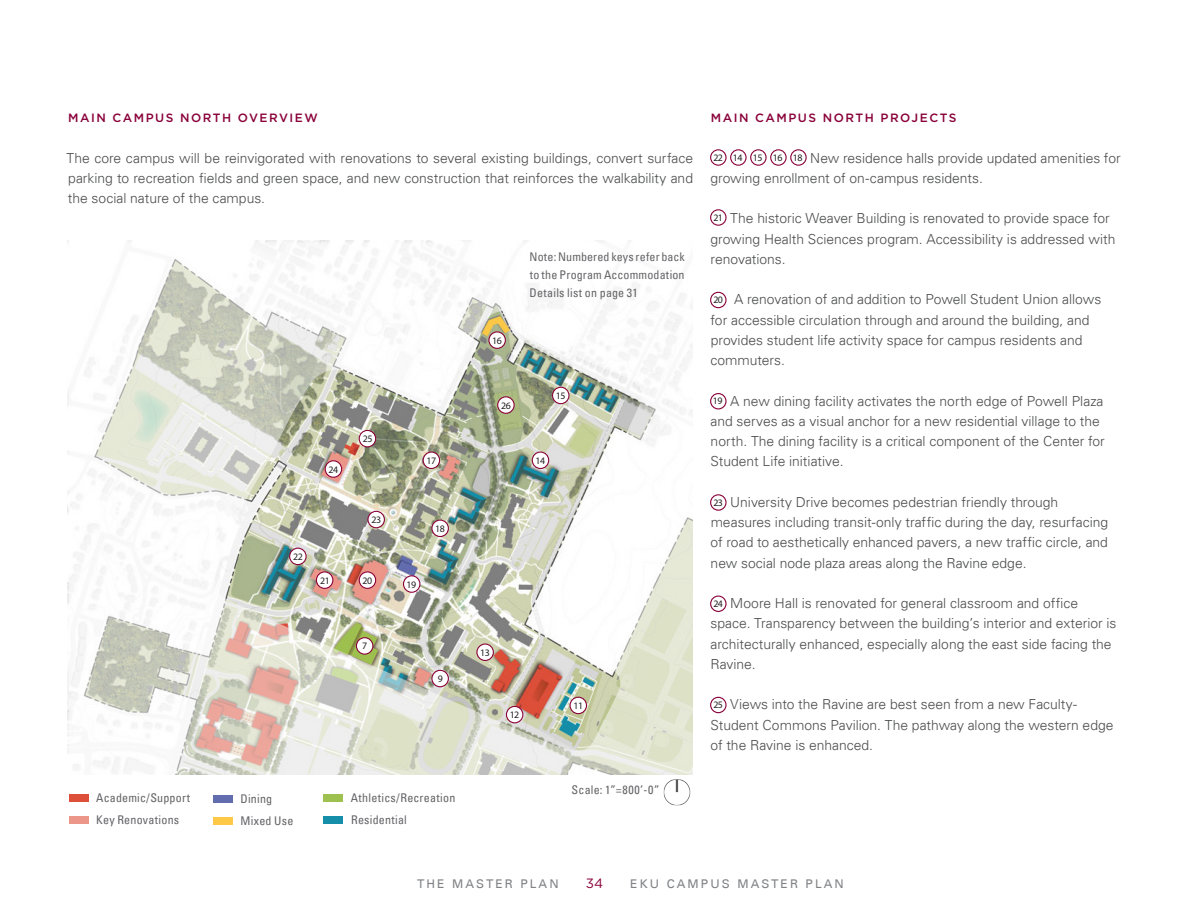
<style>
.page{position:relative;width:1188px;height:918px;background:#fff}
.page>*{position:absolute;margin:0;border:0;box-sizing:border-box;transform-origin:0 0}
.Body{font:300 13.8px/20.2px "Univers LT";color:#4b4c4d}
.t1{font:13.5px "Gotham";color:#890039}
.Legend_Key{font:condensed 12px/18px "Univers LT";letter-spacing:.02em;color:#636366;text-align:justify}
.Text_Headers{font:500 12px "Gotham";letter-spacing:.125em;color:#890039}
.t2{font:12px "Univers LT";letter-spacing:.175em;color:#808285}
.t3{font:9.9px "Myriad Pro";letter-spacing:-.05em;color:#231f20}
</style>
<div class="page">
<div style="left:710px;top:149px;width:17px;height:17px;border:1px solid #890039;border-radius:50%"></div>
<div style="left:730px;top:149px;width:17px;height:17px;border:1px solid #890039;border-radius:50%"></div>
<div style="left:750px;top:149px;width:17px;height:17px;border:1px solid #890039;border-radius:50%"></div>
<div style="left:770px;top:149px;width:17px;height:17px;border:1px solid #890039;border-radius:50%"></div>
<div style="left:790px;top:149px;width:17px;height:17px;border:1px solid #890039;border-radius:50%"></div>
<div style="left:710px;top:209px;width:17px;height:17px;border:1px solid #890039;border-radius:50%"></div>
<div style="left:710px;top:292px;width:17px;height:16px;border:1px solid #890039;border-radius:50%"></div>
<div style="left:710px;top:393px;width:17px;height:16px;border:1px solid #890039;border-radius:50%"></div>
<div style="left:710px;top:494px;width:17px;height:17px;border:1px solid #890039;border-radius:50%"></div>
<div style="left:710px;top:596px;width:17px;height:16px;border:1px solid #890039;border-radius:50%"></div>
<div style="left:710px;top:697px;width:17px;height:16px;border:1px solid #890039;border-radius:50%"></div>
<svg style="left:69px;top:242px;width:624px;height:533px"></svg>
<img style="left:664px;top:779px;width:27px;height:26px">
<div style="left:69px;top:794px;width:20px;height:8px;background:#dd4f39"></div>
<div style="left:69px;top:816px;width:20px;height:8px;background:#ec9689"></div>
<div style="left:214px;top:795px;width:19px;height:8px;background:#626daf"></div>
<div style="left:214px;top:817px;width:19px;height:8px;background:#ffc847"></div>
<div style="left:324px;top:794px;width:19px;height:8px;background:#9ec04f"></div>
<div style="left:324px;top:816px;width:19px;height:8px;background:#158ea9"></div>
<p class="Text_Headers" style="left:68px;top:110px;width:251px">MAIN CAMPUS NORTH OVERVIEW</p>
<p class="Body" style="left:66px;top:148px;width:628px;text-align:justify">The core campus will be reinvigorated with renovations to several existing buildings, convert surface parking to recreation fields and green space, and new construction that reinforces the walkability and the social nature of the campus.</p>
<p class="Legend_Key" style="left:96px;top:789px;width:95px">Academic/Support</p>
<p class="Legend_Key" style="left:96px;top:810px;width:85px">Key Renovations</p>
<p class="t3" style="left:293px;top:550px;width:11px">22</p>
<p class="t3" style="left:329px;top:463px;width:11px">24</p>
<p class="t3" style="left:363px;top:433px;width:11px">25</p>
<p class="t3" style="left:371px;top:514px;width:11px">23</p>
<p class="t3" style="left:320px;top:574px;width:11px">21</p>
<p class="t3" style="left:363px;top:574px;width:11px">20</p>
<p class="t3" style="left:362px;top:640px;width:7px">7</p>
<p class="t3" style="left:427px;top:454px;width:11px">17</p>
<p class="t3" style="left:407px;top:578px;width:11px">19</p>
<p class="t3" style="left:435px;top:522px;width:11px">18</p>
<p class="t3" style="left:438px;top:673px;width:7px">9</p>
<p class="t3" style="left:492px;top:334px;width:11px">16</p>
<p class="Legend_Key" style="left:530px;top:248px;width:157px">Note: Numbered keys refer back to the Program Accommodation Details list on page 31</p>
<p class="t3" style="left:501px;top:399px;width:11px">26</p>
<p class="t3" style="left:556px;top:390px;width:11px">15</p>
<p class="t3" style="left:535px;top:454px;width:11px">14</p>
<p class="t3" style="left:480px;top:646px;width:11px">13</p>
<p class="t3" style="left:510px;top:709px;width:11px">12</p>
<p class="t3" style="left:574px;top:699px;width:11px">11</p>
<p class="Legend_Key" style="left:241px;top:789px;width:33px">Dining</p>
<p class="Legend_Key" style="left:241px;top:811px;width:54px">Mixed Use</p>
<p class="Legend_Key" style="left:351px;top:789px;width:106px">Athletics/Recreation</p>
<p class="Legend_Key" style="left:351px;top:810px;width:57px">Residential</p>
<p class="Legend_Key" style="left:572px;top:780px;width:89px">Scale: 1”=800’-0”</p>
<p class="Text_Headers" style="left:711px;top:110px;width:247px">MAIN CAMPUS NORTH PROJECTS</p>
<p class="t3" style="left:713px;top:151px;width:11px">22</p>
<p class="t3" style="left:733px;top:151px;width:11px">14</p>
<p class="t3" style="left:753px;top:151px;width:11px">15</p>
<p class="t3" style="left:773px;top:151px;width:11px">16</p>
<p class="t3" style="left:793px;top:151px;width:11px">18</p>
<p class="Body" style="left:710px;top:148px;width:412px;text-indent:100px">New residence halls provide updated amenities for growing enrollment of on-campus residents.</p>
<p class="t3" style="left:713px;top:211px;width:11px">21</p>
<p class="Body" style="left:710px;top:208px;width:406px;text-indent:20px">The historic Weaver Building is renovated to provide space for growing Health Sciences program. Accessibility is addressed with renovations.</p>
<p class="t3" style="left:713px;top:294px;width:11px">20</p>
<p class="Body" style="left:710px;top:289px;width:392px;text-indent:24px">A renovation of and addition to Powell Student Union allows for accessible circulation through and around the building, and provides student life activity space for campus residents and commuters.</p>
<p class="t3" style="left:713px;top:395px;width:11px">19</p>
<p class="Body" style="left:710px;top:391px;width:396px;text-indent:20px">A new dining facility activates the north edge of Powell Plaza and serves as a visual anchor for a new residential village to the north. The dining facility is a critical component of the Center for Student Life initiative.</p>
<p class="t3" style="left:713px;top:496px;width:11px">23</p>
<p class="Body" style="left:710px;top:492px;width:399px;text-indent:20px">University Drive becomes pedestrian friendly through measures including transit-only traffic during the day, resurfacing of road to aesthetically enhanced pavers, a new traffic circle, and new social node plaza areas along the Ravine edge.</p>
<p class="t3" style="left:713px;top:597px;width:11px">24</p>
<p class="Body" style="left:710px;top:593px;width:408px;text-indent:20px">Moore Hall is renovated for general classroom and office space. Transparency between the building’s interior and exterior is architecturally enhanced, especially along the east side facing the Ravine.</p>
<p class="t3" style="left:713px;top:699px;width:11px">25</p>
<p class="Body" style="left:710px;top:694px;width:405px;text-indent:20px">Views into the Ravine are best seen from a new Faculty-<br>Student Commons Pavilion. The pathway along the western edge of the Ravine is enhanced.</p>
<p class="t2" style="left:417px;top:876px;width:143px">THE MASTER PLAN</p>
<p class="t1" style="left:586px;top:874px;width:19px">34</p>
<p class="t2" style="left:630px;top:876px;width:215px">EKU CAMPUS MASTER PLAN</p>
</div>
